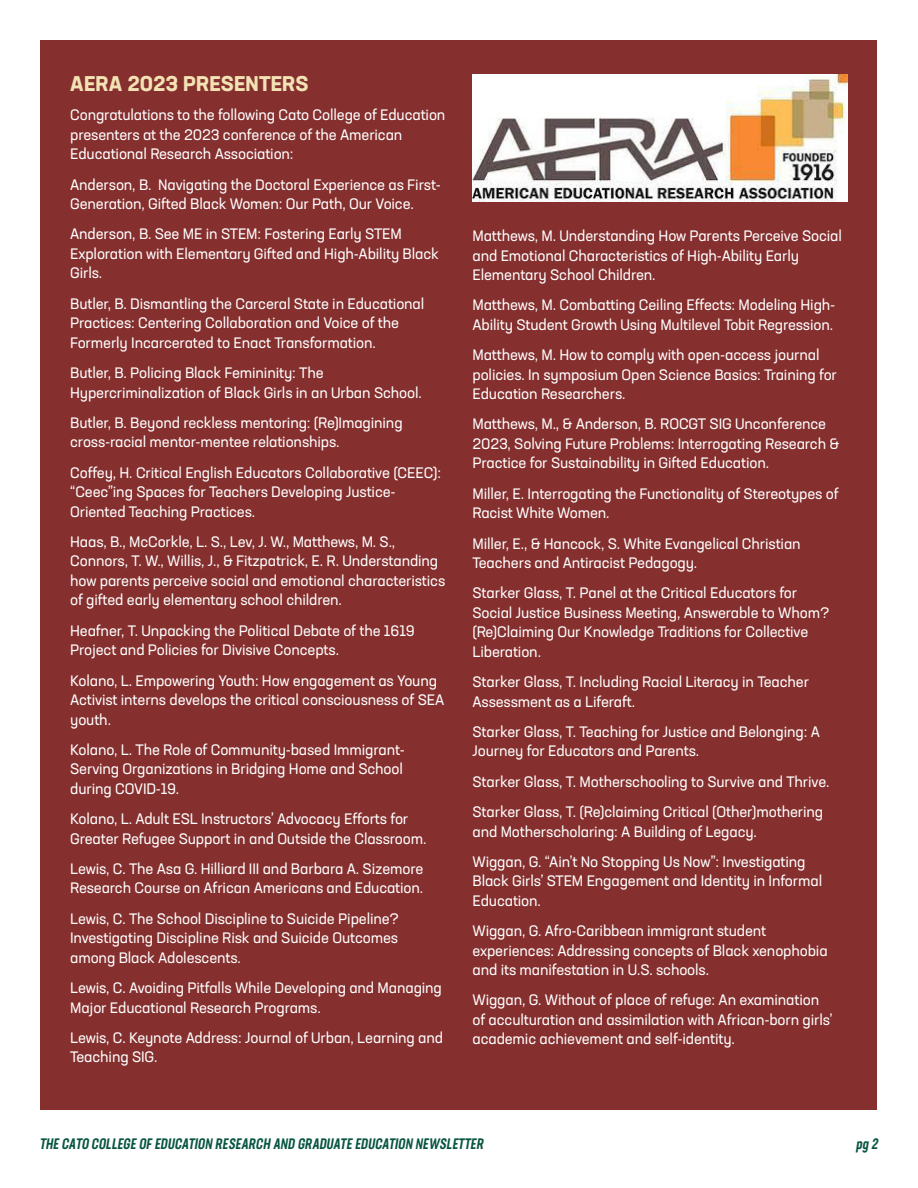
<style>
.page{position:relative;width:918px;height:1188px;background:#fff}
.page>*{position:absolute;margin:0;border:0;box-sizing:border-box;transform-origin:0 0}
.t1{font:700 21px "Neusa Next Std";letter-spacing:.01em;color:#f2e2b4}
.body{font:15px/19.5px "Neusa Next Std";letter-spacing:-.01em;color:#fff}
.t2{font:italic 500 15px "Neusa Next Std Compact";color:#085542}
</style>
<div class="page">
<div style="left:40px;top:40px;width:838px;height:1070px;background:#852f2e"></div>
<img style="left:472px;top:75px;width:376px;height:127px">
<p class="t1" style="left:70px;top:70px;width:240px">AERA 2023 PRESENTERS</p>
<p class="body" style="left:70px;top:105px;width:377px">Congratulations to the following Cato College of Education presenters at the 2023 conference of the American<br>Educational Research Association:</p>
<p class="body" style="left:70px;top:174px;width:372px">Anderson, B. Navigating the Doctoral Experience as First-<br>Generation, Gifted Black Women: Our Path, Our Voice.</p>
<p class="body" style="left:70px;top:224px;width:370px">Anderson, B. See ME in STEM: Fostering Early STEM<br>Exploration with Elementary Gifted and High-Ability Black<br>Girls.</p>
<p class="body" style="left:70px;top:293px;width:356px">Butler, B. Dismantling the Carceral State in Educational<br>Practices: Centering Collaboration and Voice of the<br>Formerly Incarcerated to Enact Transformation.</p>
<p class="body" style="left:70px;top:363px;width:353px">Butler, B. Policing Black Femininity: The<br>Hypercriminalization of Black Girls in an Urban School.</p>
<p class="body" style="left:70px;top:413px;width:334px">Butler, B. Beyond reckless mentoring: (Re)Imagining cross-racial mentor-mentee relationships.</p>
<p class="body" style="left:70px;top:462px;width:373px">Coffey, H. Critical English Educators Collaborative (CEEC): “Ceec”ing Spaces for Teachers Developing Justice-<br>Oriented Teaching Practices.</p>
<p class="body" style="left:70px;top:532px;width:377px">Haas, B., McCorkle, L. S., Lev, J. W., Matthews, M. S., Connors, T. W., Willis, J., &amp; Fitzpatrick, E. R. Understanding how parents perceive social and emotional characteristics of gifted early elementary school children.</p>
<p class="body" style="left:70px;top:620px;width:346px">Heafner, T. Unpacking the Political Debate of the 1619<br>Project and Policies for Divisive Concepts.</p>
<p class="body" style="left:70px;top:670px;width:376px">Kolano, L. Empowering Youth: How engagement as Young<br>Activist interns develops the critical consciousness of SEA youth.</p>
<p class="body" style="left:70px;top:740px;width:336px">Kolano, L. The Role of Community-based Immigrant-<br>Serving Organizations in Bridging Home and School during COVID-19.</p>
<p class="body" style="left:70px;top:809px;width:358px">Kolano, L. Adult ESL Instructors’ Advocacy Efforts for<br>Greater Refugee Support in and Outside the Classroom.</p>
<p class="body" style="left:70px;top:859px;width:355px">Lewis, C. The Asa G. Hilliard III and Barbara A. Sizemore<br>Research Course on African Americans and Education.</p>
<p class="body" style="left:70px;top:908px;width:330px;text-align:justify">Lewis, C. The School Discipline to Suicide Pipeline?<br>Investigating Discipline Risk and Suicide Outcomes among Black Adolescents.</p>
<p class="body" style="left:70px;top:978px;width:373px">Lewis, C. Avoiding Pitfalls While Developing and Managing<br>Major Educational Research Programs.</p>
<p class="body" style="left:70px;top:1028px;width:375px">Lewis, C. Keynote Address: Journal of Urban, Learning and<br>Teaching SIG.</p>
<p class="body" style="left:472px;top:226px;width:371px">Matthews, M. Understanding How Parents Perceive Social and Emotional Characteristics of High-Ability Early<br>Elementary School Children.</p>
<p class="body" style="left:472px;top:295px;width:364px">Matthews, M. Combatting Ceiling Effects: Modeling High-<br>Ability Student Growth Using Multilevel Tobit Regression.</p>
<p class="body" style="left:472px;top:345px;width:366px">Matthews, M. How to comply with open-access journal policies. In symposium Open Science Basics: Training for<br>Education Researchers.</p>
<p class="body" style="left:472px;top:414px;width:368px">Matthews, M., &amp; Anderson, B. ROCGT SIG Unconference<br>2023, Solving Future Problems: Interrogating Research &amp;<br>Practice for Sustainability in Gifted Education.</p>
<p class="body" style="left:472px;top:484px;width:368px">Miller, E. Interrogating the Functionality of Stereotypes of<br>Racist White Women.</p>
<p class="body" style="left:472px;top:533px;width:330px">Miller, E., &amp; Hancock, S. White Evangelical Christian<br>Teachers and Antiracist Pedagogy.</p>
<p class="body" style="left:472px;top:583px;width:359px">Starker Glass, T. Panel at the Critical Educators for Social Justice Business Meeting, Answerable to Whom? (Re)Claiming Our Knowledge Traditions for Collective Liberation.</p>
<p class="body" style="left:472px;top:672px;width:338px">Starker Glass, T. Including Racial Literacy in Teacher<br>Assessment as a Liferaft.</p>
<p class="body" style="left:472px;top:722px;width:349px">Starker Glass, T. Teaching for Justice and Belonging: A<br>Journey for Educators and Parents.</p>
<p class="body" style="left:472px;top:772px;width:358px">Starker Glass, T. Motherschooling to Survive and Thrive.</p>
<p class="body" style="left:472px;top:802px;width:352px">Starker Glass, T. (Re)claiming Critical (Other)mothering and Motherscholaring: A Building of Legacy.</p>
<p class="body" style="left:472px;top:852px;width:351px">Wiggan, G. “Ain’t No Stopping Us Now”: Investigating<br>Black Girls’ STEM Engagement and Identity in Informal<br>Education.</p>
<p class="body" style="left:472px;top:921px;width:357px">Wiggan, G. Afro-Caribbean immigrant student experiences: Addressing concepts of Black xenophobia and its manifestation in U.S. schools.</p>
<p class="body" style="left:472px;top:990px;width:362px">Wiggan, G. Without of place of refuge: An examination of acculturation and assimilation with African-born girls’ academic achievement and self-identity.</p>
<p class="t2" style="left:39px;top:1134px;width:448px">THE CATO COLLEGE OF EDUCATION RESEARCH AND GRADUATE EDUCATION NEWSLETTER</p>
<p class="t2" style="left:856px;top:1134px;width:26px">pg 2</p>
</div>
